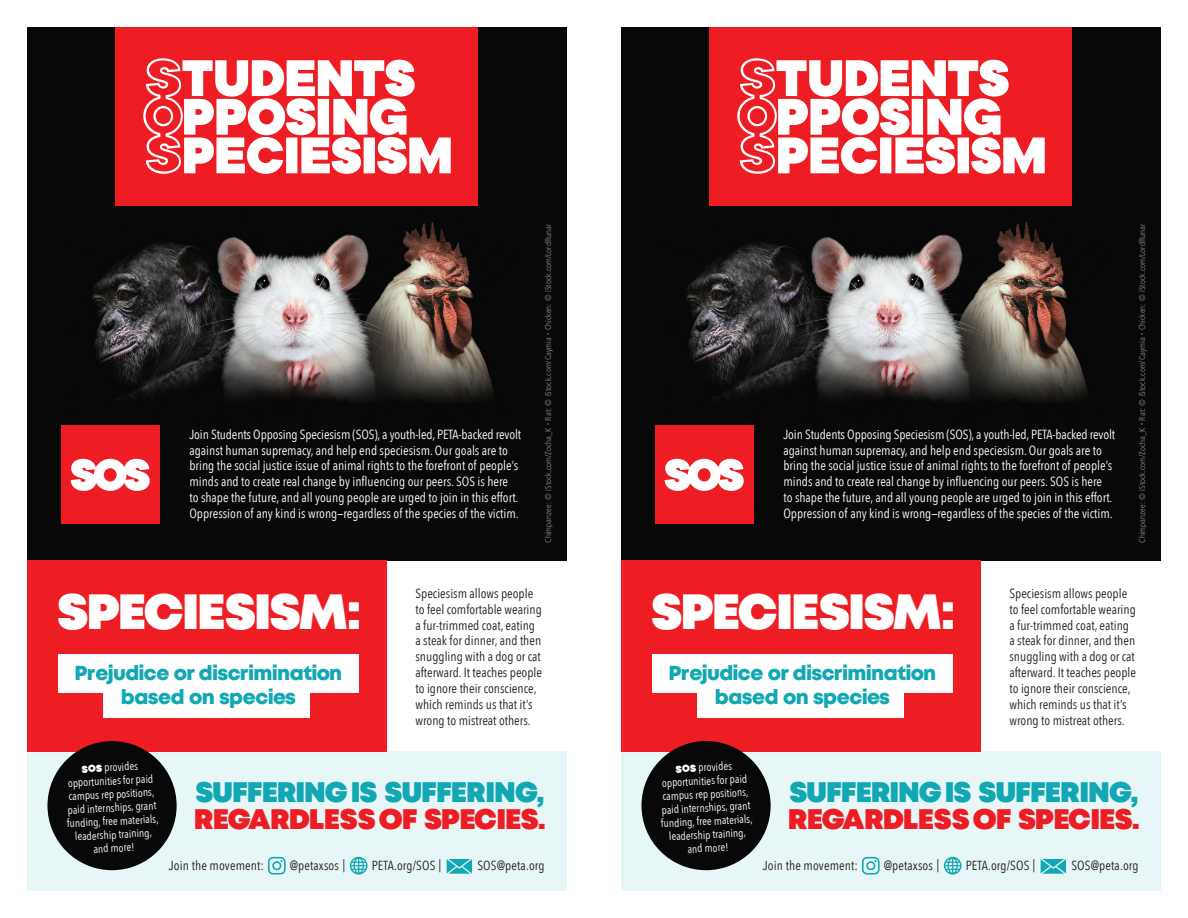
<style>
.page{position:relative;width:1188px;height:918px;background:#fff}
.page>*{position:absolute;margin:0;border:0;box-sizing:border-box;transform-origin:0 0}
.t1{font:900 49.5px "Mont";letter-spacing:-.04em;color:#fff}
.t2{font:900 28.35px "Mont";letter-spacing:-.04em;color:#11a8b4}
.t3{font:900 28.35px "Mont";letter-spacing:-.025em;color:#ee1d23}
.t4{font:800 20.25px/24.3px "Mont";letter-spacing:-.04em;color:#11a8b4;text-align:center}
.t5{font:13.2px/15.9px "Avenir Next Condensed";color:#fff}
.t6{font:13.2px/15.9px "Avenir Next Condensed";color:#231f20}
.t7{font:13.05px "Avenir Next Condensed";letter-spacing:.01em;color:#231f20}
.t8{font:11.25px/13.5px "Avenir Next Condensed";color:#fff;text-align:center}
.t9{font:300 condensed 8.4px "Frutiger LT Std";letter-spacing:.01em;color:#939598}
.s1{font-family:"TT Commons";font-weight:900}
</style>
<div class="page">
<div style="left:621px;top:752px;width:540px;height:139px;background:#e7f6f7"></div>
<div style="left:27px;top:752px;width:540px;height:139px;background:#e7f6f7"></div>
<img style="left:621px;top:27px;width:540px;height:534px">
<img style="left:27px;top:27px;width:540px;height:534px">
<div style="left:710px;top:27px;width:362px;height:178px;background:#ee1d23"></div>
<div style="left:116px;top:27px;width:362px;height:178px;background:#ee1d23"></div>
<svg style="left:737px;top:58px;width:308px;height:116px"></svg>
<svg style="left:143px;top:58px;width:308px;height:116px"></svg>
<div style="left:655px;top:425px;width:99px;height:99px;background:#ee1d23"></div>
<svg style="left:665px;top:459px;width:79px;height:32px"></svg>
<div style="left:61px;top:425px;width:99px;height:99px;background:#ee1d23"></div>
<svg style="left:71px;top:459px;width:79px;height:32px"></svg>
<div style="left:621px;top:561px;width:360px;height:191px;background:#ee1d23"></div>
<div style="left:27px;top:561px;width:360px;height:191px;background:#ee1d23"></div>
<div style="left:652px;top:654px;width:301px;height:38px;background:#fff"></div>
<div style="left:698px;top:679px;width:206px;height:39px;background:#fff"></div>
<div style="left:58px;top:654px;width:301px;height:38px;background:#fff"></div>
<div style="left:104px;top:679px;width:206px;height:39px;background:#fff"></div>
<svg style="left:944px;top:857px;width:18px;height:18px"></svg>
<svg style="left:1041px;top:859px;width:25px;height:15px"></svg>
<svg style="left:862px;top:857px;width:18px;height:18px"></svg>
<svg style="left:350px;top:857px;width:18px;height:18px"></svg>
<svg style="left:447px;top:859px;width:25px;height:15px"></svg>
<svg style="left:268px;top:857px;width:18px;height:18px"></svg>
<div style="left:641px;top:741px;width:130px;height:129px;background:#070807;border-radius:50%"></div>
<div style="left:47px;top:741px;width:130px;height:129px;background:#070807;border-radius:50%"></div>
<p class="t5" style="left:189px;top:425px;width:333px">Join Students Opposing Speciesism (SOS), a youth-led, PETA-backed revolt against human supremacy, and help end speciesism. Our goals are to bring the social justice issue of animal rights to the forefront of people’s minds and to create real change by influencing our peers. SOS is here<br>to shape the future, and all young people are urged to join in this effort.<br>Oppression of any kind is wrong—regardless of the species of the victim.</p>
<p class="t9" style="left:544px;top:543px;width:321px;rotate:-90deg">Chimpanzee: © iStock.com/Zocha_K <sup>•</sup> Rat: © iStock.com/Caymia <sup>•</sup> Chicken: © iStock.com/LordRunar</p>
<p class="t5" style="left:783px;top:425px;width:333px">Join Students Opposing Speciesism (SOS), a youth-led, PETA-backed revolt against human supremacy, and help end speciesism. Our goals are to bring the social justice issue of animal rights to the forefront of people’s minds and to create real change by influencing our peers. SOS is here<br>to shape the future, and all young people are urged to join in this effort.<br>Oppression of any kind is wrong—regardless of the species of the victim.</p>
<p class="t9" style="left:1138px;top:543px;width:321px;rotate:-90deg">Chimpanzee: © iStock.com/Zocha_K <sup>•</sup> Rat: © iStock.com/Caymia <sup>•</sup> Chicken: © iStock.com/LordRunar</p>
<p class="t6" style="left:416px;top:585px;width:128px">Speciesism allows people to feel comfortable wearing a fur-trimmed coat, eating a steak for dinner, and then snuggling with a dog or cat afterward. It teaches people to ignore their conscience, which reminds us that it’s wrong to mistreat others.</p>
<h1 class="t1" style="left:57px;top:580px;width:306px">SPECIESISM:</h1>
<h1 class="t1" style="left:651px;top:580px;width:306px">SPECIESISM:</h1>
<h3 class="t4" style="left:669px;top:661px;width:269px">Prejudice or discrimination based on species</h3>
<h3 class="t4" style="left:75px;top:661px;width:269px">Prejudice or discrimination based on species</h3>
<p class="t6" style="left:1010px;top:585px;width:128px">Speciesism allows people to feel comfortable wearing a fur-trimmed coat, eating a steak for dinner, and then snuggling with a dog or cat afterward. It teaches people to ignore their conscience, which reminds us that it’s wrong to mistreat others.</p>
<p class="t8" style="left:64px;top:762px;width:93px;rotate:-3deg"><span class="s1">SOS</span> provides opportunities for paid campus rep positions, paid internships, grant funding, free materials, leadership training, and more!</p>
<p class="t8" style="left:658px;top:762px;width:93px;rotate:-3deg"><span class="s1">SOS</span> provides opportunities for paid campus rep positions, paid internships, grant funding, free materials, leadership training, and more!</p>
<h2 class="t2" style="left:195px;top:774px;width:351px">SUFFERING IS SUFFERING,</h2>
<h2 class="t3" style="left:194px;top:800px;width:354px">REGARDLESS OF SPECIES.</h2>
<p class="t7" style="left:169px;top:854px;width:97px">Join the movement:</p>
<p class="t7" style="left:290px;top:854px;width:57px">@petaxsos |</p>
<p class="t7" style="left:372px;top:854px;width:71px">PETA.org/SOS |</p>
<p class="t7" style="left:477px;top:854px;width:69px">SOS@peta.org</p>
<p class="t7" style="left:763px;top:854px;width:97px">Join the movement:</p>
<p class="t7" style="left:884px;top:854px;width:57px">@petaxsos |</p>
<p class="t7" style="left:966px;top:854px;width:71px">PETA.org/SOS |</p>
<p class="t7" style="left:1071px;top:854px;width:69px">SOS@peta.org</p>
<h2 class="t2" style="left:789px;top:774px;width:351px">SUFFERING IS SUFFERING,</h2>
<h2 class="t3" style="left:788px;top:800px;width:354px">REGARDLESS OF SPECIES.</h2>
</div>
